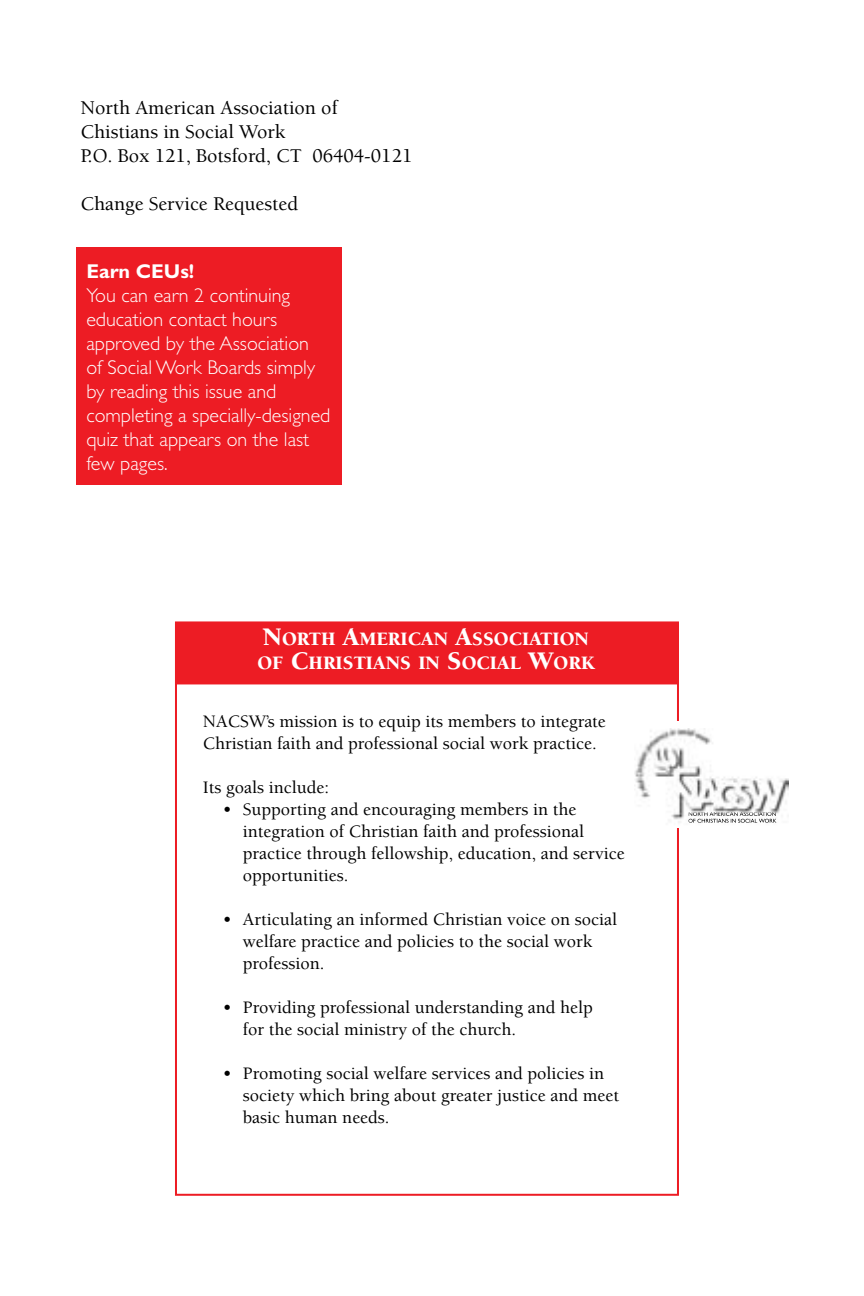
<style>
.page{position:relative;width:864px;height:1296px;background:#fff}
.page>*{position:absolute;margin:0;border:0;box-sizing:border-box;transform-origin:0 0}
.t1{font:300 20px/24px "Gill Sans";color:#fff}
.t2{font:500 20px/24px "Berkeley";color:#000}
.t3{font:700 20px "Gill Sans";color:#fff}
.t4{font:900 19.6px/24px "Berkeley";color:#fff}
.t5{font:500 18px/22px "Berkeley";color:#000}
.s1{font-size:26px}
</style>
<div class="page">
<div style="left:76px;top:247px;width:266px;height:238px;background:#ed1c24"></div>
<div style="left:176px;top:622px;width:502px;height:61px;background:#ed1c24"></div>
<div style="left:175px;top:621px;width:504px;height:63px;border:2px solid #ed1c24"></div>
<div style="left:175px;top:623px;width:504px;height:573px;border:2px solid #ed1c24"></div>
<div style="left:634px;top:721px;width:155px;height:107px;background:#fff"></div>
<img style="left:634px;top:729px;width:155px;height:94px">
<p class="t2" style="left:80px;top:96px;width:334px">North American Association of<br>Chistians in Social Work<br>P.O. Box 121, Botsford, CT 06404-0121</p>
<p class="t2" style="left:80px;top:192px;width:219px">Change Service Requested</p>
<p class="t3" style="left:86px;top:259px;width:110px">Earn CEUs!</p>
<p class="t1" style="left:86px;top:283px;width:246px">You can earn 2 continuing education contact hours approved by the Association<br>of Social Work Boards simply by reading this issue and completing a specially-designed quiz that appears on the last few pages.</p>
<p class="t4" style="left:258px;top:628px;width:338px"><span class="s1">N</span>ORTH <span class="s1">A</span>MERICAN <span class="s1">A</span>SSOCIATION<br>OF <span class="s1">C</span>HRISTIANS IN <span class="s1">S</span>OCIAL <span class="s1">W</span>ORK</p>
<p class="t5" style="left:203px;top:711px;width:405px">NACSW’s mission is to equip its members to integrate<br>Christian faith and professional social work practice.</p>
<p class="t5" style="left:203px;top:777px;width:128px">Its goals include:</p>
<p class="t5" style="left:243px;top:799px;width:383px;text-indent:-20px">• Supporting and encouraging members in the integration of Christian faith and professional practice through fellowship, education, and service opportunities.</p>
<p class="t5" style="left:243px;top:909px;width:376px;text-indent:-20px">• Articulating an informed Christian voice on social welfare practice and policies to the social work profession.</p>
<p class="t5" style="left:243px;top:997px;width:351px;text-indent:-20px">• Providing professional understanding and help for the social ministry of the church.</p>
<p class="t5" style="left:243px;top:1063px;width:378px;text-indent:-20px">• Promoting social welfare services and policies in society which bring about greater justice and meet basic human needs.</p>
</div>
